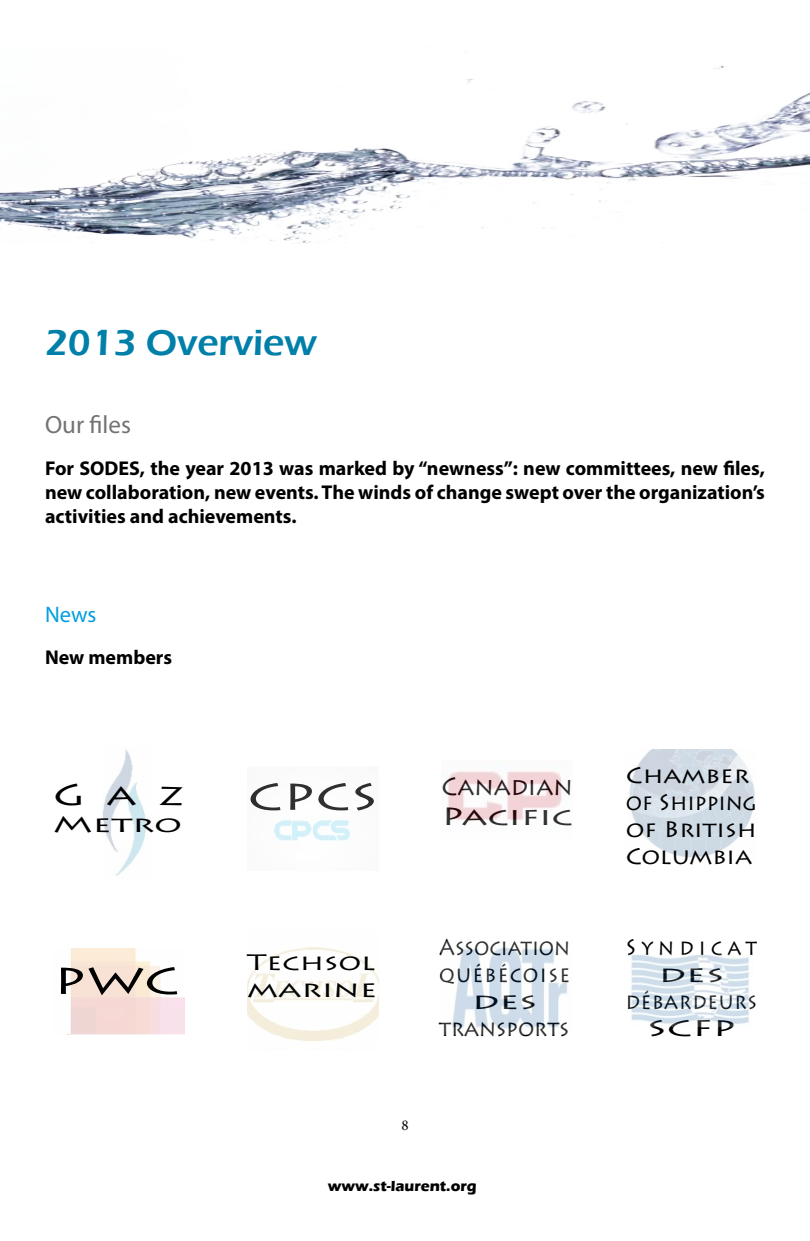
<style>
.page{position:relative;width:810px;height:1241px;background:#fff}
.page>*{position:absolute;margin:0;border:0;box-sizing:border-box;transform-origin:0 0}
.t1{font:600 37.5px "Eras ITC";color:#0080a9}
.t2{font:37.5px "Lithos Pro";color:#000;scale:1.42 1}
.t3{font:37.5px "Lithos Pro";color:#000;scale:1.44 1}
.t4{font:30px "Lithos Pro";color:#000;scale:1.42 1}
.t5{font:25px/30px "Lithos Pro";letter-spacing:-.005em;color:#000;scale:.96 1}
.t6{font:25px "Myriad Pro";color:#727375}
.t7{font:22.5px/27px "Lithos Pro";color:#000;text-align:center;scale:.88 1}
.t8{font:22.5px/27px "Lithos Pro";color:#000;scale:1.13 1}
.t9{font:22.5px/27px "Lithos Pro";letter-spacing:.045em;color:#000;text-align:center;scale:.88 1}
.t10{font:22.5px/27px "Lithos Pro";color:#000;scale:1.32 1}
.t11{font:22.5px "Lithos Pro";color:#000;scale:1.61 1}
.t12{font:22.5px "Myriad Pro";color:#009ee0}
.t13{font:700 20px/24px "Myriad Pro";color:#000;text-align:justify}
.t14{font:700 15px "Eras ITC";color:#000}
.t15{font:15px "Minion Pro";color:#000}
</style>
<div class="page">
<img style="left:0;top:65px;width:810px;height:178px">
<svg style="left:44px;top:234px;width:93px;height:9px"></svg>
<img style="left:452px;top:947px;width:115px;height:82px">
<img style="left:629px;top:749px;width:126px;height:109px">
<img style="left:442px;top:771px;width:120px;height:49px">
<img style="left:70px;top:948px;width:114px;height:86px">
<img style="left:103px;top:749px;width:43px;height:127px">
<img style="left:274px;top:820px;width:77px;height:21px">
<img style="left:247px;top:947px;width:131px;height:94px">
<img style="left:631px;top:955px;width:118px;height:69px">
<h1 class="t1" style="left:45px;top:321px;width:273px">2013 Overview</h1>
<p class="t6" style="left:45px;top:409px;width:87px">Our files</p>
<p class="t13" style="left:45px;top:455px;width:721px">For SODES, the year 2013 was marked by “newness”: new committees, new files, new collaboration, new events. The winds of change swept over the organization’s activities and achievements.</p>
<p class="t12" style="left:45px;top:600px;width:53px">News</p>
<p class="t13" style="left:45px;top:644px;width:129px">New members</p>
<h2 class="t4" style="left:53px;top:777px;width:94px">Gaz</h2>
<p class="t11" style="left:53px;top:810px;width:82px">Metro</p>
<h1 class="t3" style="left:53px;top:959px;width:89px">PWC</h1>
<h1 class="t2" style="left:247px;top:775px;width:94px">CPCS</h1>
<p class="t5" style="left:442px;top:771px;width:138px">Canadian<br>Pacific</p>
<p class="t10" style="left:247px;top:949px;width:100px">Techsol marine</p>
<p class="t7" style="left:439px;top:934px;width:150px">Association québécoise des transports</p>
<p class="t15" style="left:401px;top:1114px;width:9px">8</p>
<p class="t14" style="left:328px;top:1176px;width:150px">www.st-laurent.org</p>
<p class="t8" style="left:626px;top:761px;width:117px">Chamber of Shipping of British<br>Columbia</p>
<p class="t9" style="left:626px;top:934px;width:150px">Syndicat des débardeurs<br>SCFP</p>
</div>
